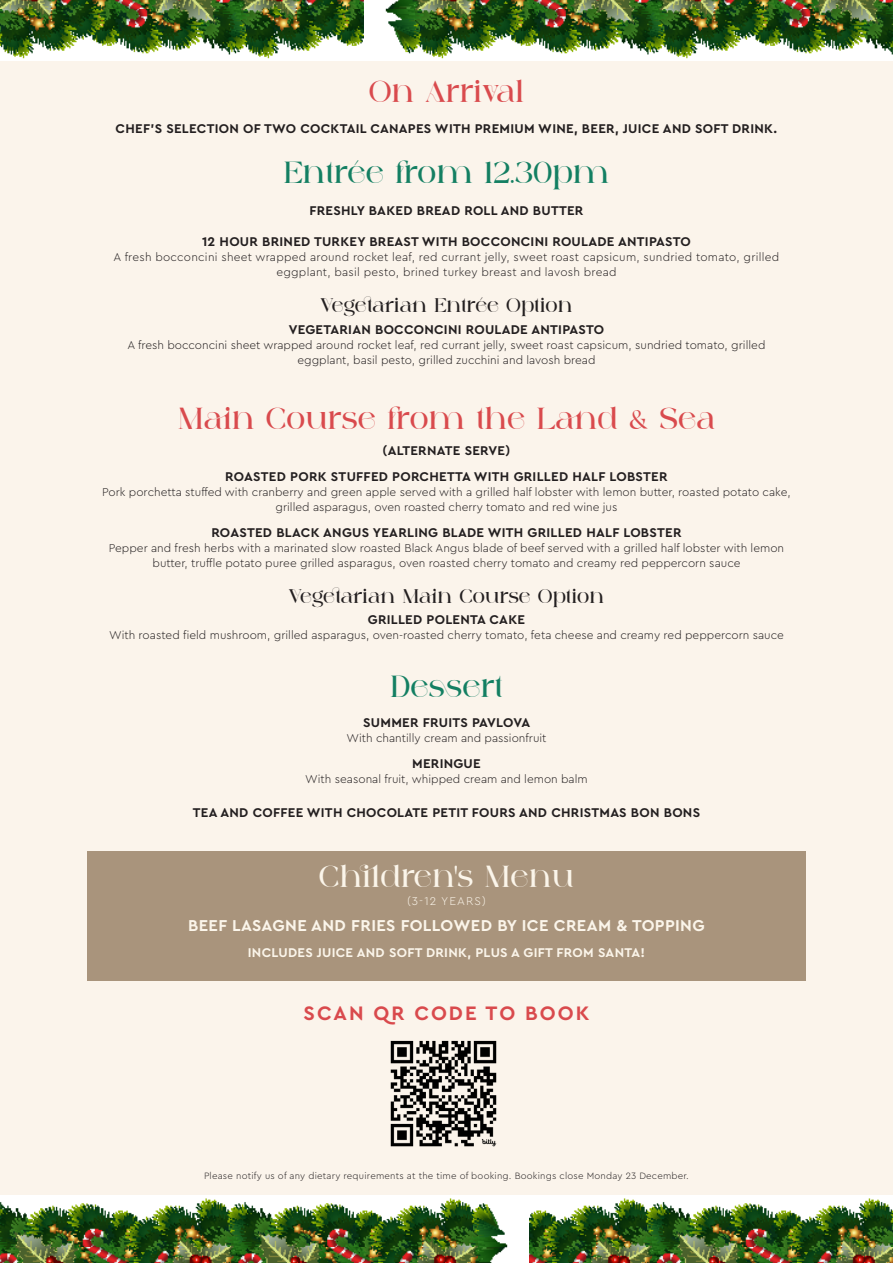
<style>
.page{position:relative;width:893px;height:1263px;background:#fbf4eb}
.page>*{position:absolute;margin:0;border:0;box-sizing:border-box;transform-origin:0 0}
.Menu_Item_NoSpace{font:25.05px "against";color:#d94a4d}
.Menu_Item_NoSpace-2{font:25.05px "against";color:#137f62}
.Menu_Item_NoSpace-3{font:25.05px "against";color:#fbf5ea}
.t1{font:700 20.4px "Cera Pro";letter-spacing:.1em;color:#d94a4d}
.Menu_Item_NoSpace-4{font:700 16.5px "Cera Pro";letter-spacing:.02em;color:#fbf5ea}
.Menu_Item_NoSpace-5{font:16.2px "against";color:#231f20}
.Menu_Item_NoSpace-6{font:700 13.35px "Cera Pro";letter-spacing:.02em;color:#231f20}
.Menu_Item_NoSpace-7{font:700 13.35px "Cera Pro";letter-spacing:.02em;color:#fbf5ea}
.Menu_Item_NoSpace-8{font:300 11.85px/15px "Cera Pro";color:#231f20;text-align:center}
.Menu_Item_NoSpace-9{font:300 11.85px/15px "Cera Pro";letter-spacing:.02em;color:#231f20;text-align:center}
.Menu_Item_NoSpace-10{font:300 11.85px "Cera Pro";letter-spacing:.09em;color:#fbf5ea}
.Menu_Item_NoSpace-11{font:300 9.6px "Cera Pro";letter-spacing:.02em;color:#231f20}
</style>
<div class="page">
<div style="left:87px;top:851px;width:719px;height:129px;background:#a9947c"></div>
<img style="left:390px;top:1040px;width:107px;height:107px">
<img style="left:0;top:0;width:364px;height:61px">
<img style="left:364px;top:0;width:529px;height:61px">
<img style="left:529px;top:1196px;width:364px;height:67px">
<img style="left:0;top:1196px;width:529px;height:67px">
<p class="Menu_Item_NoSpace" style="left:369px;top:75px;width:157px">On Arrival</p>
<p class="Menu_Item_NoSpace-6" style="left:116px;top:119px;width:663px">CHEF’S SELECTION OF TWO COCKTAIL CANAPES WITH PREMIUM WINE, BEER, JUICE AND SOFT DRINK.</p>
<p class="Menu_Item_NoSpace-2" style="left:284px;top:155px;width:327px">Entrée from 12.30pm</p>
<p class="Menu_Item_NoSpace-6" style="left:309px;top:201px;width:275px">FRESHLY BAKED BREAD ROLL AND BUTTER</p>
<p class="Menu_Item_NoSpace-6" style="left:202px;top:233px;width:490px">12 HOUR BRINED TURKEY BREAST WITH BOCCONCINI ROULADE ANTIPASTO</p>
<p class="Menu_Item_NoSpace-9" style="left:114px;top:249px;width:667px">A fresh bocconcini sheet wrapped around rocket leaf, red currant jelly, sweet roast capsicum, sundried tomato, grilled eggplant, basil pesto, brined turkey breast and lavosh bread</p>
<p class="Menu_Item_NoSpace-5" style="left:321px;top:294px;width:253px">Vegetarian Entrée Option</p>
<p class="Menu_Item_NoSpace-6" style="left:289px;top:321px;width:317px">VEGETARIAN BOCCONCINI ROULADE ANTIPASTO</p>
<p class="Menu_Item_NoSpace-8" style="left:127px;top:337px;width:640px">A fresh bocconcini sheet wrapped around rocket leaf, red currant jelly, sweet roast capsicum, sundried tomato, grilled eggplant, basil pesto, grilled zucchini and lavosh bread</p>
<p class="Menu_Item_NoSpace" style="left:178px;top:401px;width:539px">Main Course from the Land &amp; Sea</p>
<p class="Menu_Item_NoSpace-6" style="left:383px;top:442px;width:129px">(ALTERNATE SERVE)</p>
<p class="Menu_Item_NoSpace-6" style="left:225px;top:468px;width:444px">ROASTED PORK STUFFED PORCHETTA WITH GRILLED HALF LOBSTER</p>
<p class="Menu_Item_NoSpace-8" style="left:102px;top:484px;width:690px">Pork porchetta stuffed with cranberry and green apple served with a grilled half lobster with lemon butter, roasted potato cake, grilled asparagus, oven roasted cherry tomato and red wine jus</p>
<p class="Menu_Item_NoSpace-6" style="left:211px;top:524px;width:472px">ROASTED BLACK ANGUS YEARLING BLADE WITH GRILLED HALF LOBSTER</p>
<p class="Menu_Item_NoSpace-8" style="left:109px;top:540px;width:677px">Pepper and fresh herbs with a marinated slow roasted Black Angus blade of beef served with a grilled half lobster with lemon butter, truffle potato puree grilled asparagus, oven roasted cherry tomato and creamy red peppercorn sauce</p>
<p class="Menu_Item_NoSpace-5" style="left:289px;top:585px;width:317px">Vegetarian Main Course Option</p>
<p class="Menu_Item_NoSpace-6" style="left:368px;top:611px;width:159px">GRILLED POLENTA CAKE</p>
<p class="Menu_Item_NoSpace-8" style="left:109px;top:627px;width:676px">With roasted field mushroom, grilled asparagus, oven-roasted cherry tomato, feta cheese and creamy red peppercorn sauce</p>
<p class="Menu_Item_NoSpace-2" style="left:390px;top:669px;width:114px">Dessert</p>
<p class="Menu_Item_NoSpace-6" style="left:363px;top:714px;width:169px">SUMMER FRUITS PAVLOVA</p>
<p class="Menu_Item_NoSpace-8" style="left:346px;top:730px;width:202px">With chantilly cream and passionfruit</p>
<p class="Menu_Item_NoSpace-6" style="left:412px;top:755px;width:70px">MERINGUE</p>
<p class="Menu_Item_NoSpace-8" style="left:305px;top:771px;width:284px">With seasonal fruit, whipped cream and lemon balm</p>
<p class="Menu_Item_NoSpace-6" style="left:193px;top:803px;width:509px">TEA AND COFFEE WITH CHOCOLATE PETIT FOURS AND CHRISTMAS BON BONS</p>
<p class="Menu_Item_NoSpace-3" style="left:319px;top:859px;width:257px">Children’s Menu</p>
<p class="Menu_Item_NoSpace-10" style="left:407px;top:893px;width:80px">(3-12 YEARS)</p>
<p class="Menu_Item_NoSpace-4" style="left:188px;top:914px;width:518px">BEEF LASAGNE AND FRIES FOLLOWED BY ICE CREAM &amp; TOPPING</p>
<p class="Menu_Item_NoSpace-7" style="left:248px;top:943px;width:399px">INCLUDES JUICE AND SOFT DRINK, PLUS A GIFT FROM SANTA!</p>
<p class="t1" style="left:304px;top:1000px;width:287px">SCAN QR CODE TO BOOK</p>
<p class="Menu_Item_NoSpace-11" style="left:204px;top:1169px;width:486px">Please notify us of any dietary requirements at the time of booking. Bookings close Monday 23 December.</p>
</div>
